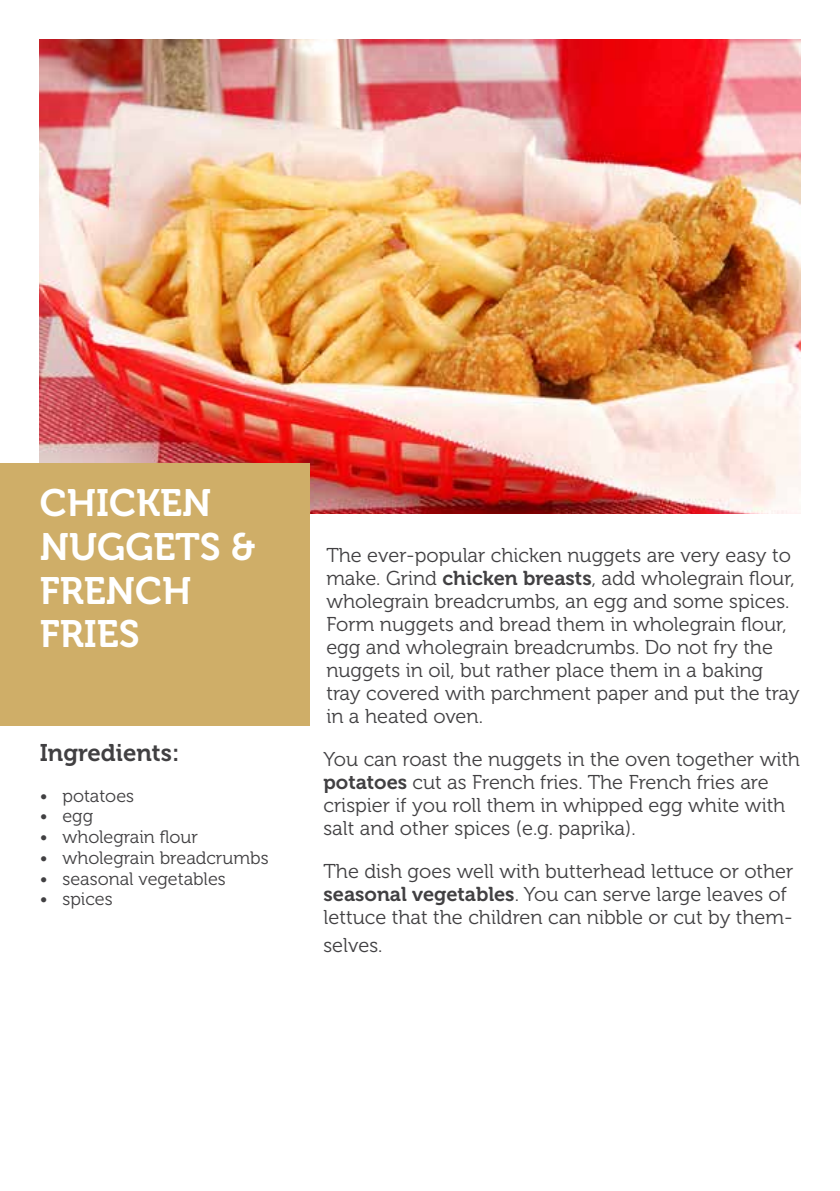
<style>
.page{position:relative;width:840px;height:1191px;background:#fff}
.page>*{position:absolute;margin:0;border:0;box-sizing:border-box;transform-origin:0 0}
.t1{font:38px/43.6px "Museo 700";color:#fff}
.t2{font:24px "Museo 700";color:#414042}
.t3{font:20px/23px "Museo 300";color:#414042}
.t4{font:18px "Museo 300";color:#414042}
.s1{font-family:"Museo 700"}
</style>
<div class="page">
<img style="left:40px;top:40px;width:759px;height:473px">
<div style="left:0;top:463px;width:309px;height:263px;background:#cfae68"></div>
<h1 class="t1" style="left:40px;top:482px;width:217px">CHICKEN<br>NUGGETS &amp;<br>FRENCH<br>FRIES</h1>
<p class="t2" style="left:40px;top:739px;width:141px">Ingredients:</p>
<p class="t4" style="left:40px;top:785px;width:96px">• potatoes</p>
<p class="t4" style="left:40px;top:806px;width:55px">• egg</p>
<p class="t4" style="left:40px;top:827px;width:160px">• wholegrain flour</p>
<p class="t4" style="left:40px;top:848px;width:230px">• wholegrain breadcrumbs</p>
<p class="t4" style="left:40px;top:868px;width:187px">• seasonal vegetables</p>
<p class="t4" style="left:40px;top:889px;width:74px">• spices</p>
<p class="t3" style="left:326px;top:544px;width:474px">The ever-popular chicken nuggets are very easy to make. Grind <span class="s1">chicken breasts</span>, add wholegrain flour, wholegrain breadcrumbs, an egg and some spices.<br>Form nuggets and bread them in wholegrain flour, egg and wholegrain breadcrumbs. Do not fry the nuggets in oil, but rather place them in a baking tray covered with parchment paper and put the tray in a heated oven.</p>
<p class="t3" style="left:323px;top:748px;width:478px">You can roast the nuggets in the oven together with <span class="s1">potatoes</span> cut as French fries. The French fries are crispier if you roll them in whipped egg white with salt and other spices (e.g. paprika).</p>
<p class="t3" style="left:323px;top:860px;width:471px">The dish goes well with butterhead lettuce or other <span class="s1">seasonal vegetables</span>. You can serve large leaves of lettuce that the children can nibble or cut by them-</p>
<p class="t3" style="left:323px;top:934px;width:60px">selves.</p>
</div>
